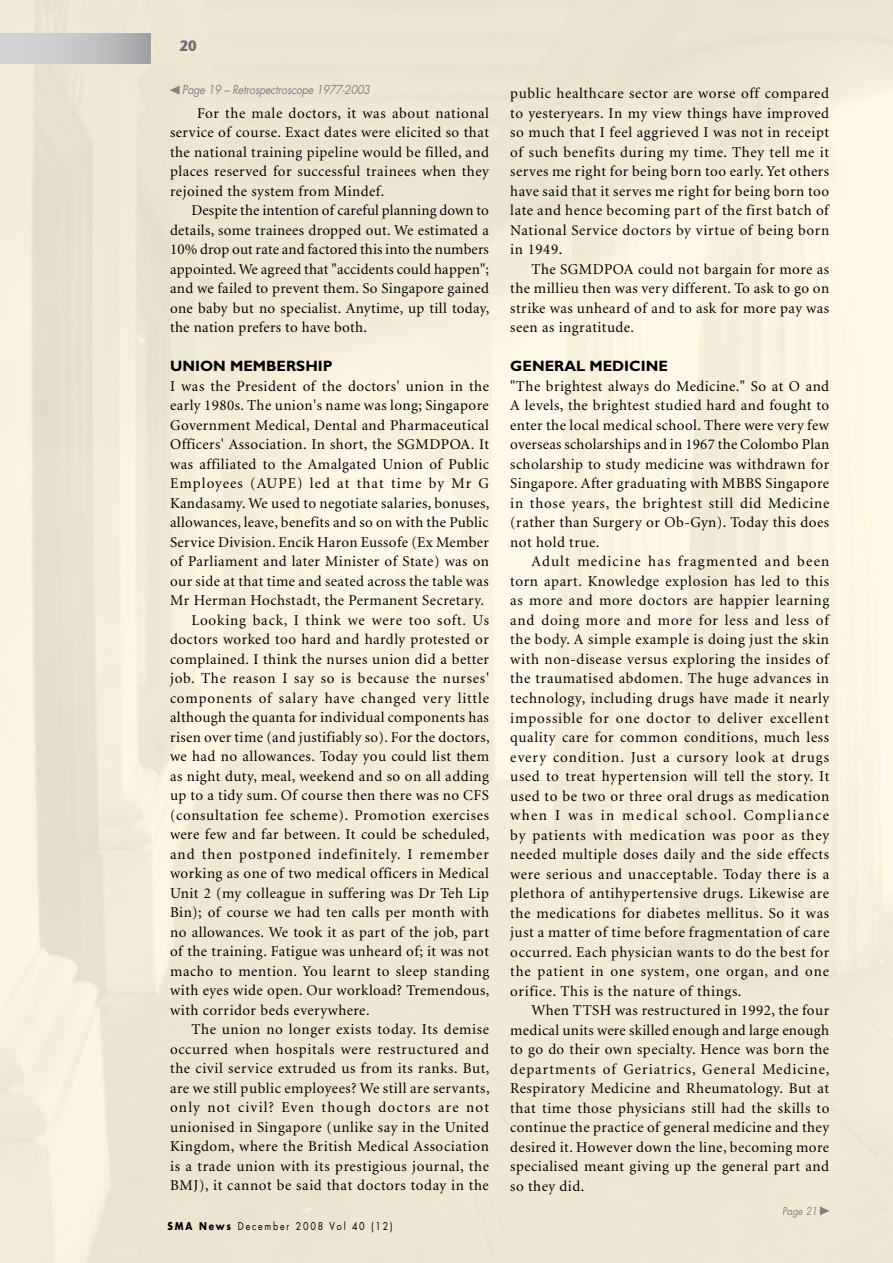
<style>
.page{position:relative;width:893px;height:1263px;background:#fff}
.page>*{position:absolute;margin:0;border:0;box-sizing:border-box;transform-origin:0 0}
.t1{font:15px/19.5px "Minion";letter-spacing:.03em;color:#000;text-align:justify}
.t2{font:15px "Minion";letter-spacing:.055em;color:#000}
.t3{font:15px "Minion";letter-spacing:.05em;color:#000}
.t4{font:15px "Minion";letter-spacing:.065em;color:#000}
.t5{font:15px "Minion";letter-spacing:.08em;color:#000}
.t6{font:15px "Minion";letter-spacing:.07em;color:#000}
.t7{font:700 15px "Gill Sans";color:#000}
.t8{font:700 15px "Stone Sans";color:#6d6f71;scale:.9 1}
.t9{font:italic 12px "Futura";letter-spacing:-.02em;color:#808285;scale:.9 1}
.t10{font:10.5px "Futura";letter-spacing:.2em;color:#000;scale:.85 1}
.t11{font:italic 10.5px "Futura";color:#808285;scale:.9 1}
.s1{font-weight:700}
</style>
<div class="page">
<svg style="left:820px;top:1206px;width:9px;height:10px"></svg>
<div style="left:0;top:34px;width:151px;height:29px;background:linear-gradient(to right,#dadcdd,#a8aaad)"></div>
<svg style="left:170px;top:85px;width:10px;height:10px"></svg>
<p class="t8" style="left:180px;top:37px;width:20px">20</p>
<p class="t9" style="left:182px;top:82px;width:210px">Page 19 – Retrospectroscope 1977-2003</p>
<p class="t1" style="left:170px;top:104px;width:320px;text-indent:27px">For the male doctors, it was about national service of course. Exact dates were elicited so that the national training pipeline would be filled, and places reserved for successful trainees when they rejoined the system from Mindef.</p>
<p class="t1" style="left:170px;top:201px;width:321px;text-indent:21px">Despite the intention of careful planning down to details, some trainees dropped out. We estimated a 10% drop out rate and factored this into the numbers appointed. We agreed that "accidents could happen"; and we failed to prevent them. So Singapore gained one baby but no specialist. Anytime, up till today, the nation prefers to have both.</p>
<p class="t7" style="left:170px;top:357px;width:24px">UNION</p>
<p class="t7" style="left:230px;top:357px;width:13px">MEM</p>
<p class="t7" style="left:266px;top:357px;width:21px">BERSHIP</p>
<p class="t1" style="left:170px;top:377px;width:320px">I was the President of the doctors' union in the</p>
<p class="t1" style="left:170px;top:396px;width:320px">early 1980s. The union's name was long; Singapore</p>
<p class="t1" style="left:170px;top:416px;width:320px">Government Medical, Dental and Pharmaceutical</p>
<p class="t1" style="left:170px;top:435px;width:320px">Officers' Association. In short, the SGMDPOA. It</p>
<p class="t1" style="left:170px;top:455px;width:321px">was affiliated to the Amalgated Union of Public</p>
<p class="t6" style="left:170px;top:476px;width:321px">Employees (AUPE) led at that time by Mr G</p>
<p class="t1" style="left:170px;top:494px;width:321px">Kandasamy. We used to negotiate salaries, bonuses,</p>
<p class="t1" style="left:170px;top:513px;width:320px">allowances, leave, benefits and so on with the Public</p>
<p class="t1" style="left:170px;top:533px;width:320px">Service Division. Encik Haron Eussofe (Ex Member</p>
<p class="t1" style="left:170px;top:552px;width:320px">of Parliament and later Minister of State) was on</p>
<p class="t1" style="left:170px;top:572px;width:320px">our side at that time and seated across the table was</p>
<p class="t1" style="left:170px;top:591px;width:316px">Mr Herman Hochstadt, the Permanent Secretary.</p>
<p class="t2" style="left:191px;top:612px;width:299px">Looking back, I think we were too soft. Us</p>
<p class="t1" style="left:170px;top:630px;width:320px">doctors worked too hard and hardly protested or</p>
<p class="t1" style="left:170px;top:650px;width:320px">complained. I think the nurses union did a better</p>
<p class="t3" style="left:170px;top:671px;width:321px">job. The reason I say so is because the nurses'</p>
<p class="t2" style="left:170px;top:690px;width:320px">components of salary have changed very little</p>
<p class="t1" style="left:170px;top:708px;width:320px">although the quanta for individual components has</p>
<p class="t1" style="left:170px;top:728px;width:321px">risen over time (and justifiably so). For the doctors,</p>
<p class="t1" style="left:170px;top:747px;width:320px">we had no allowances. Today you could list them</p>
<p class="t1" style="left:170px;top:767px;width:320px">as night duty, meal, weekend and so on all adding</p>
<p class="t1" style="left:170px;top:786px;width:320px">up to a tidy sum. Of course then there was no CFS</p>
<p class="t1" style="left:170px;top:806px;width:321px">(consultation fee scheme). Promotion exercises</p>
<p class="t1" style="left:170px;top:825px;width:321px">were few and far between. It could be scheduled,</p>
<p class="t4" style="left:170px;top:846px;width:320px">and then postponed indefinitely. I remember</p>
<p class="t1" style="left:170px;top:864px;width:320px">working as one of two medical officers in Medical</p>
<p class="t1" style="left:170px;top:884px;width:320px">Unit 2 (my colleague in suffering was Dr Teh Lip</p>
<p class="t1" style="left:170px;top:903px;width:320px">Bin); of course we had ten calls per month with</p>
<p class="t1" style="left:170px;top:923px;width:320px">no allowances. We took it as part of the job, part</p>
<p class="t1" style="left:170px;top:942px;width:320px">of the training. Fatigue was unheard of; it was not</p>
<p class="t1" style="left:170px;top:962px;width:321px">macho to mention. You learnt to sleep standing</p>
<p class="t1" style="left:170px;top:981px;width:321px">with eyes wide open. Our workload? Tremendous,</p>
<p class="t1" style="left:170px;top:1001px;width:201px">with corridor beds everywhere.</p>
<p class="t1" style="left:191px;top:1020px;width:299px">The union no longer exists today. Its demise</p>
<p class="t1" style="left:170px;top:1040px;width:320px">occurred when hospitals were restructured and</p>
<p class="t1" style="left:170px;top:1059px;width:321px">the civil service extruded us from its ranks. But,</p>
<p class="t1" style="left:170px;top:1079px;width:321px">are we still public employees? We still are servants,</p>
<p class="t5" style="left:170px;top:1100px;width:321px">only not civil? Even though doctors are not</p>
<p class="t1" style="left:170px;top:1118px;width:320px">unionised in Singapore (unlike say in the United</p>
<p class="t1" style="left:170px;top:1137px;width:320px">Kingdom, where the British Medical Association</p>
<p class="t1" style="left:170px;top:1157px;width:320px">is a trade union with its prestigious journal, the</p>
<p class="t1" style="left:170px;top:1176px;width:320px">BMJ), it cannot be said that doctors today in the</p>
<p class="t10" style="left:168px;top:1219px;width:266px"><span class="s1">SMA News</span> December 2008 Vol 40 (12)</p>
<p class="t1" style="left:510px;top:84px;width:320px">public healthcare sector are worse off compared to yesteryears. In my view things have improved so much that I feel aggrieved I was not in receipt of such benefits during my time. They tell me it serves me right for being born too early. Yet others have said that it serves me right for being born too late and hence becoming part of the first batch of National Service doctors by virtue of being born in 1949.</p>
<p class="t1" style="left:510px;top:260px;width:320px;text-indent:21px">The SGMDPOA could not bargain for more as the millieu then was very different. To ask to go on strike was unheard of and to ask for more pay was seen as ingratitude.</p>
<p class="t7" style="left:510px;top:357px;width:24px">GENERAL</p>
<p class="t7" style="left:589px;top:357px;width:61px">MEDICINE</p>
<p class="t1" style="left:510px;top:377px;width:321px">"The brightest always do Medicine." So at O and A levels, the brightest studied hard and fought to enter the local medical school. There were very few overseas scholarships and in 1967 the Colombo Plan scholarship to study medicine was withdrawn for Singapore. After graduating with MBBS Singapore in those years, the brightest still did Medicine (rather than Surgery or Ob-Gyn). Today this does not hold true.</p>
<p class="t1" style="left:510px;top:552px;width:321px;text-indent:21px">Adult medicine has fragmented and been torn apart. Knowledge explosion has led to this as more and more doctors are happier learning and doing more and more for less and less of the body. A simple example is doing just the skin with non-disease versus exploring the insides of the traumatised abdomen. The huge advances in technology, including drugs have made it nearly impossible for one doctor to deliver excellent quality care for common conditions, much less every condition. Just a cursory look at drugs used to treat hypertension will tell the story. It used to be two or three oral drugs as medication when I was in medical school. Compliance by patients with medication was poor as they needed multiple doses daily and the side effects were serious and unacceptable. Today there is a plethora of antihypertensive drugs. Likewise are the medications for diabetes mellitus. So it was just a matter of time before fragmentation of care occurred. Each physician wants to do the best for the patient in one system, one organ, and one orifice. This is the nature of things.</p>
<p class="t1" style="left:510px;top:1001px;width:321px;text-indent:21px">When TTSH was restructured in 1992, the four medical units were skilled enough and large enough to go do their own specialty. Hence was born the departments of Geriatrics, General Medicine, Respiratory Medicine and Rheumatology. But at that time those physicians still had the skills to continue the practice of general medicine and they desired it. However down the line, becoming more specialised meant giving up the general part and so they did.</p>
<p class="t11" style="left:782px;top:1204px;width:41px">Page 21</p>
</div>
